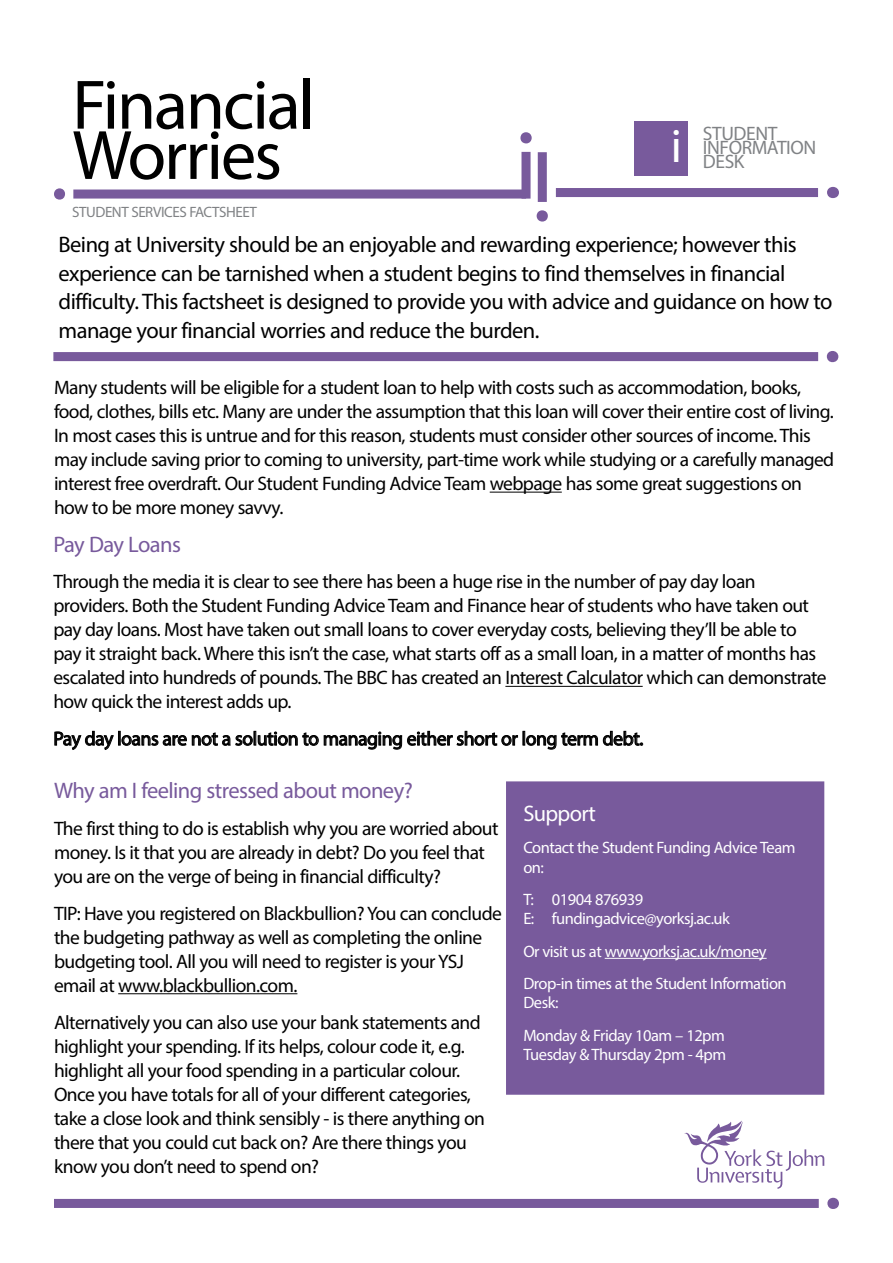
<style>
.page{position:relative;width:893px;height:1263px;background:#fff}
.page>*{position:absolute;margin:0;border:0;box-sizing:border-box;transform-origin:0 0}
.t1{font:70.5px/50.2px "Myriad Pro";letter-spacing:-.03em;color:#000}
.t2{font:47.55px "Myriad Pro";color:#fff}
.t3{font:22.5px/28.5px "Myriad Pro";letter-spacing:-.025em;color:#000}
.t4{font:22.5px "Myriad Pro";letter-spacing:-.025em;color:#785a9c}
.t5{font:22.5px "Myriad Pro";letter-spacing:-.03em;color:#fff}
.t6{font:19.5px/24px "Myriad Pro";letter-spacing:-.03em;color:#000}
.t7{font:19.5px "Myriad Pro";letter-spacing:-.02em;color:#808285}
.t8{font:16.5px/19.5px "Myriad Pro";letter-spacing:-.03em;color:#fff}
.t9{font:15px "Myriad Pro";letter-spacing:-.03em;color:#808285}
</style>
<div class="page">
<div style="left:506px;top:781px;width:318px;height:314px;background:#785a9c"></div>
<svg style="left:684px;top:1120px;width:140px;height:69px"></svg>
<svg style="left:54px;top:132px;width:494px;height:90px"></svg>
<svg style="left:556px;top:187px;width:283px;height:11px"></svg>
<svg style="left:53px;top:351px;width:785px;height:11px;background:#9178ae"></svg>
<hr style="left:605px;top:958px;width:162px;height:1px;background:#fff">
<div style="left:635px;top:121px;width:53px;height:55px;background:#785a9c"></div>
<svg style="left:54px;top:1198px;width:785px;height:11px"></svg>
<hr style="left:490px;top:492px;width:72px;height:1px;background:#000">
<hr style="left:505px;top:686px;width:138px;height:1px;background:#000">
<svg style="left:54px;top:730px;width:60px;height:20px"></svg>
<div style="left:118px;top:731px;width:3px;height:14px;border:1px solid #000"></div>
<svg style="left:121px;top:730px;width:522px;height:20px"></svg>
<hr style="left:118px;top:993px;width:179px;height:1px;background:#000">
<p class="t1" style="left:72px;top:79px;width:245px">Financial<br>Worries</p>
<p class="t9" style="left:72px;top:203px;width:186px">STUDENT SERVICES FACTSHEET</p>
<p class="t3" style="left:59px;top:230px;width:776px">Being at University should be an enjoyable and rewarding experience; however this experience can be tarnished when a student begins to find themselves in financial difficulty. This factsheet is designed to provide you with advice and guidance on how to manage your financial worries and reduce the burden.</p>
<p class="t7" style="left:703px;top:121px;width:76px">STUDENT</p>
<p class="t7" style="left:703px;top:136px;width:115px">INFORMATION</p>
<p class="t7" style="left:703px;top:150px;width:43px">DESK</p>
<p class="t2" style="left:671px;top:117px;width:13px">i</p>
<p class="t6" style="left:54px;top:375px;width:782px">Many students will be eligible for a student loan to help with costs such as accommodation, books, food, clothes, bills etc. Many are under the assumption that this loan will cover their entire cost of living.<br>In most cases this is untrue and for this reason, students must consider other sources of income. This may include saving prior to coming to university, part-time work while studying or a carefully managed interest free overdraft. Our Student Funding Advice Team webpage has some great suggestions on how to be more money savvy.</p>
<p class="t4" style="left:53px;top:530px;width:129px">Pay Day Loans</p>
<p class="t6" style="left:53px;top:569px;width:775px">Through the media it is clear to see there has been a huge rise in the number of pay day loan providers. Both the Student Funding Advice Team and Finance hear of students who have taken out pay day loans. Most have taken out small loans to cover everyday costs, believing they’ll be able to pay it straight back. Where this isn’t the case, what starts off as a small loan, in a matter of months has escalated into hundreds of pounds. The BBC has created an Interest Calculator which can demonstrate how quick the interest adds up.</p>
<p class="t6" style="left:53px;top:726px;width:591px">Pay day loans are not a solution to managing either short or long term debt.</p>
<p class="t4" style="left:54px;top:777px;width:360px">Why am I feeling stressed about money?</p>
<p class="t6" style="left:54px;top:816px;width:446px">The first thing to do is establish why you are worried about money. Is it that you are already in debt? Do you feel that you are on the verge of being in financial difficulty?</p>
<p class="t6" style="left:54px;top:901px;width:449px">TIP: Have you registered on Blackbullion? You can conclude the budgeting pathway as well as completing the online budgeting tool. All you will need to register is your YSJ email at www.blackbullion.com.</p>
<p class="t6" style="left:54px;top:1010px;width:428px">Alternatively you can also use your bank statements and highlight your spending. If its helps, colour code it, e.g. highlight all your food spending in a particular colour.</p>
<p class="t6" style="left:54px;top:1082px;width:432px">Once you have totals for all of your different categories, take a close look and think sensibly - is there anything on there that you could cut back on? Are there things you know you don’t need to spend on?</p>
<p class="t5" style="left:523px;top:799px;width:74px">Support</p>
<p class="t8" style="left:523px;top:838px;width:274px">Contact the Student Funding Advice Team on:</p>
<p class="t8" style="left:523px;top:889px;width:122px">T: 01904 876939</p>
<p class="t8" style="left:523px;top:909px;width:208px">E: fundingadvice@yorksj.ac.uk</p>
<p class="t8" style="left:523px;top:941px;width:245px">Or visit us at www.yorksj.ac.uk/money</p>
<p class="t8" style="left:523px;top:973px;width:265px">Drop-in times at the Student Information<br>Desk:</p>
<p class="t8" style="left:523px;top:1025px;width:203px">Monday &amp; Friday 10am – 12pm</p>
<p class="t8" style="left:523px;top:1045px;width:204px">Tuesday &amp; Thursday 2pm - 4pm</p>
</div>
